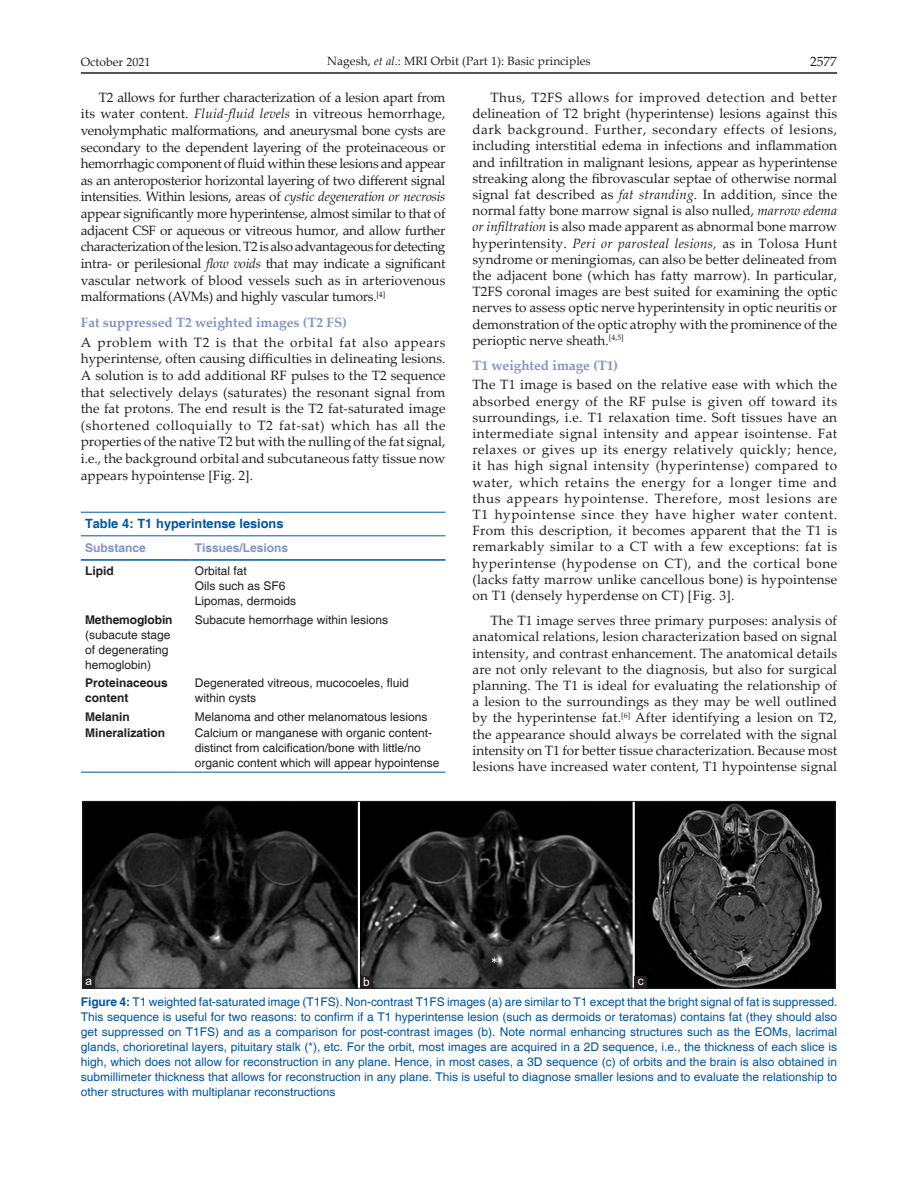
<style>
.page{position:relative;width:918px;height:1188px;background:#fff}
.page>*{position:absolute;margin:0;border:0;box-sizing:border-box;transform-origin:0 0}
.TX{font:13.5px/16.2px "Palatino Linotype";color:#231f20;text-align:justify}
.TXFL{font:13.5px/16.2px "Palatino Linotype";letter-spacing:.005em;color:#231f20;text-align:justify}
.t1{font:700 13.5px "Palatino Linotype";color:#8193c9}
.TT{font:700 12.75px "Helvetica";color:#0155a5}
.FGC{font:12px/15px "Helvetica";color:#0155a5;text-align:justify}
.TB{font:12px/15px "Helvetica";color:#231f20}
.TBL{font:12px/15px "Helvetica";color:#231f20}
.t2{font:12px "Palatino Linotype";color:#231f20}
.TB-2{font:700 12px/15px "Helvetica";color:#231f20}
.TCH{font:700 12px "Helvetica";color:#8193c9}
.TBL-2{font:700 12px "Helvetica";color:#231f20}
.LABEL{font:12px "Arial";color:#fff}
.s1{font-style:italic}
.s2{font-weight:700}
</style>
<div class="page">
<hr style="left:81px;top:72px;width:756px;height:2px;background:#231f20">
<hr style="left:81px;top:772px;width:96px;height:1px;background:#0155a5">
<svg style="left:177px;top:772px;width:13px;height:1px"></svg>
<hr style="left:190px;top:772px;width:256px;height:1px;background:#0155a5">
<hr style="left:81px;top:559px;width:96px;height:2px;background:#0155a5">
<svg style="left:177px;top:559px;width:13px;height:2px"></svg>
<hr style="left:190px;top:559px;width:256px;height:2px;background:#0155a5">
<hr style="left:81px;top:512px;width:96px;height:1px;background:#0155a5">
<svg style="left:177px;top:512px;width:13px;height:1px"></svg>
<hr style="left:190px;top:512px;width:256px;height:1px;background:#0155a5">
<hr style="left:81px;top:536px;width:96px;height:1px;background:#0155a5">
<svg style="left:177px;top:536px;width:13px;height:1px"></svg>
<hr style="left:190px;top:536px;width:256px;height:1px;background:#0155a5">
<img style="left:85px;top:803px;width:748px;height:183px">
<div style="left:83px;top:801px;width:752px;height:187px;border:1px solid #231f20"></div>
<div style="left:634px;top:976px;width:13px;height:12px;background:#231f20"></div>
<div style="left:360px;top:976px;width:13px;height:12px;background:#231f20"></div>
<div style="left:83px;top:976px;width:12px;height:12px;background:#231f20"></div>
<p class="t2" style="left:81px;top:54px;width:71px">October 2021</p>
<p class="t2" style="left:327px;top:53px;width:265px">Nagesh, <span class="s1">et al</span>.: MRI Orbit (Part 1): Basic principles</p>
<p class="TX" style="left:810px;top:53px;width:28px">2577</p>
<p class="TX" style="left:81px;top:88px;width:366px;line-height:16.6px;text-indent:18px">T2 allows for further characterization of a lesion apart from its water content. <span class="s1">Fluid‑fluid levels</span> in vitreous hemorrhage, venolymphatic malformations, and aneurysmal bone cysts are secondary to the dependent layering of the proteinaceous or hemorrhagic component of fluid within these lesions and appear as an anteroposterior horizontal layering of two different signal intensities. Within lesions, areas of <span class="s1">cystic degeneration or necrosis </span>appear significantly more hyperintense, almost similar to that of adjacent CSF or aqueous or vitreous humor, and allow further characterization of the lesion. T2 is also advantageous for detecting intra‑ or perilesional <span class="s1">flow voids</span> that may indicate a significant vascular network of blood vessels such as in arteriovenous malformations (AVMs) and highly vascular tumors.<sup>[4]</sup></p>
<h2 class="t1" style="left:81px;top:313px;width:268px">Fat suppressed T2 weighted images (T2 FS)</h2>
<p class="TXFL" style="left:81px;top:333px;width:366px;line-height:16.6px">A problem with T2 is that the orbital fat also appears hyperintense, often causing difficulties in delineating lesions.<br>A solution is to add additional RF pulses to the T2 sequence that selectively delays (saturates) the resonant signal from the fat protons. The end result is the T2 fat‑saturated image (shortened colloquially to T2 fat‑sat) which has all the properties of the native T2 but with the nulling of the fat signal, i.e., the background orbital and subcutaneous fatty tissue now appears hypointense [Fig. 2].</p>
<p class="TX" style="left:472px;top:89px;width:366px;text-indent:18px">Thus, T2FS allows for improved detection and better delineation of T2 bright (hyperintense) lesions against this dark background. Further, secondary effects of lesions, including interstitial edema in infections and inflammation and infiltration in malignant lesions, appear as hyperintense streaking along the fibrovascular septae of otherwise normal signal fat described as <span class="s1">fat stranding</span>. In addition, since the normal fatty bone marrow signal is also nulled, <span class="s1">marrow edema or infiltration</span> is also made apparent as abnormal bone marrow hyperintensity. <span class="s1">Peri or parosteal lesions,</span> as in Tolosa Hunt syndrome or meningiomas, can also be better delineated from the adjacent bone (which has fatty marrow). In particular, T2FS coronal images are best suited for examining the optic nerves to assess optic nerve hyperintensity in optic neuritis or demonstration of the optic atrophy with the prominence of the perioptic nerve sheath.<sup>[4,5]</sup></p>
<h2 class="t1" style="left:472px;top:356px;width:147px">T1 weighted image (T1)</h2>
<p class="TXFL" style="left:472px;top:376px;width:366px">The T1 image is based on the relative ease with which the absorbed energy of the RF pulse is given off toward its surroundings, i.e. T1 relaxation time. Soft tissues have an intermediate signal intensity and appear isointense. Fat relaxes or gives up its energy relatively quickly; hence, it has high signal intensity (hyperintense) compared to water, which retains the energy for a longer time and thus appears hypointense. Therefore, most lesions are T1 hypointense since they have higher water content.<br>From this description, it becomes apparent that the T1 is remarkably similar to a CT with a few exceptions: fat is hyperintense (hypodense on CT), and the cortical bone (lacks fatty marrow unlike cancellous bone) is hypointense on T1 (densely hyperdense on CT) [Fig. 3].</p>
<p class="TX" style="left:472px;top:612px;width:366px;text-indent:18px">The T1 image serves three primary purposes: analysis of anatomical relations, lesion characterization based on signal intensity, and contrast enhancement. The anatomical details are not only relevant to the diagnosis, but also for surgical planning. The T1 is ideal for evaluating the relationship of a lesion to the surroundings as they may be well outlined by the hyperintense fat.<sup>[6]</sup> After identifying a lesion on T2, the appearance should always be correlated with the signal intensity on T1 for better tissue characterization. Because most lesions have increased water content, T1 hypointense signal</p>
<p class="TT" style="left:85px;top:516px;width:200px">Table 4: T1 hyperintense lesions</p>
<p class="TCH" style="left:85px;top:541px;width:62px">Substance</p>
<p class="TCH" style="left:195px;top:541px;width:95px">Tissues/Lesions</p>
<p class="TB-2" style="left:85px;top:564px;width:30px">Lipid</p>
<p class="TB" style="left:195px;top:564px;width:54px">Orbital fat</p>
<p class="TB" style="left:195px;top:579px;width:92px">Oils such as SF6</p>
<p class="TB" style="left:195px;top:594px;width:103px">Lipomas, dermoids</p>
<p class="TB" style="left:85px;top:613px;width:89px"><span class="s2">Methemoglobin </span>(subacute stage of degenerating hemoglobin)</p>
<p class="TB" style="left:195px;top:613px;width:195px">Subacute hemorrhage within lesions</p>
<p class="TB-2" style="left:85px;top:676px;width:84px">Proteinaceous content</p>
<p class="TB" style="left:195px;top:676px;width:216px">Degenerated vitreous, mucocoeles, fluid within cysts</p>
<p class="TB-2" style="left:85px;top:710px;width:46px">Melanin</p>
<p class="TB" style="left:195px;top:710px;width:234px">Melanoma and other melanomatous lesions</p>
<p class="TBL-2" style="left:85px;top:725px;width:82px">Mineralization</p>
<p class="TBL" style="left:195px;top:726px;width:246px">Calcium or manganese with organic content‑ distinct from calcification/bone with little/no organic content which will appear hypointense</p>
<p class="LABEL" style="left:86px;top:973px;width:8px">a</p>
<p class="LABEL" style="left:363px;top:974px;width:8px">b</p>
<p class="LABEL" style="left:638px;top:973px;width:7px">c</p>
<p class="FGC" style="left:81px;top:995px;width:758px"><span class="s2">Figure 4:</span> T1 weighted fat-saturated image (T1FS). Non-contrast T1FS images (a) are similar to T1 except that the bright signal of fat is suppressed.<br>This sequence is useful for two reasons: to confirm if a T1 hyperintense lesion (such as dermoids or teratomas) contains fat (they should also get suppressed on T1FS) and as a comparison for post-contrast images (b). Note normal enhancing structures such as the EOMs, lacrimal glands, chorioretinal layers, pituitary stalk (*), etc. For the orbit, most images are acquired in a 2D sequence, i.e., the thickness of each slice is high, which does not allow for reconstruction in any plane. Hence, in most cases, a 3D sequence (c) of orbits and the brain is also obtained in submillimeter thickness that allows for reconstruction in any plane. This is useful to diagnose smaller lesions and to evaluate the relationship to other structures with multiplanar reconstructions</p>
</div>
